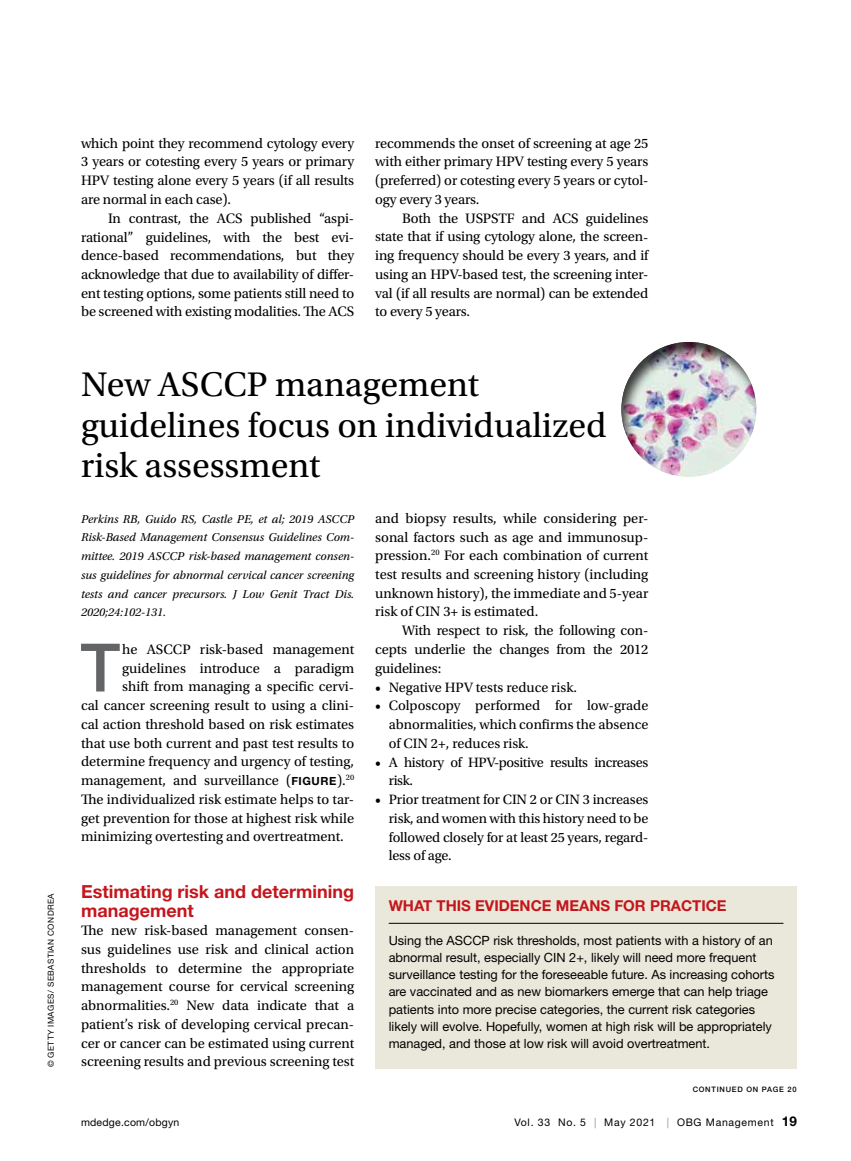
<style>
.page{position:relative;width:851px;height:1161px;background:#fff}
.page>*{position:absolute;margin:0;border:0;box-sizing:border-box;transform-origin:0 0}
.t1{font:500 66.9px "Helvetica Neue LT Std";color:#636466}
.t2{font:36px/40.5px "Utopia Std";color:#000}
.t3{font:700 18px/18.8px "Helvetica Neue LT Std";color:#c4161c}
.t4{font:700 15px "Helvetica Neue LT Std";color:#c4161c}
.t5{font:14.4px/18.8px "Utopia Std";color:#000;text-align:justify}
.t6{font:14.25px/18.8px "Utopia Std";letter-spacing:-.01em;color:#000;text-align:justify}
.t7{font:12.75px/17.2px "Helvetica Neue LT Std";color:#000}
.t8{font:italic 12px/18.8px "Utopia Std";color:#000;text-align:justify}
.t9{font:10.5px "Helvetica Neue LT Std";letter-spacing:.065em;color:#000}
.t10{font:10.5px "Helvetica Neue LT Std";letter-spacing:.02em;color:#000}
.t11{font:8.25px "Helvetica Neue LT Std";letter-spacing:.05em;color:#000}
.t12{font:500 7.5px "Helvetica Neue LT Std";letter-spacing:.1em;color:#000}
.s1{font-family:"Helvetica Neue LT Std";font-weight:700;font-size:11.25px}
.s2{color:#939598}
.s3{font-weight:700;font-size:13.5px}
</style>
<div class="page">
<div style="left:620px;top:339px;width:138px;height:138px;background:#000;opacity:.75"></div>
<div style="left:375px;top:886px;width:421px;height:183px;background:#eae8da"></div>
<hr style="left:388px;top:923px;width:395px;height:1px;background:#000">
<p class="t11" style="left:46px;top:1067px;width:176px;rotate:-90deg">© GETTY IMAGES/ SEBASTIAN CONDREA</p>
<p class="t5" style="left:81px;top:134px;width:275px">which point they recommend cytology every 3 years or cotesting every 5 years or primary HPV testing alone every 5 years (if all results are normal in each case).</p>
<p class="t5" style="left:81px;top:209px;width:275px;text-indent:27px">In contrast, the ACS published “aspi&shy;rational” guidelines, with the best evi&shy;dence-based recommendations, but they acknowledge that due to availability of differ&shy;ent testing options, some patients still need to be screened with existing modalities. The ACS</p>
<p class="t5" style="left:375px;top:134px;width:275px">recommends the onset of screening at age 25 with either primary HPV testing every 5 years (preferred) or cotesting every 5 years or cytol&shy;ogy every 3 years.</p>
<p class="t5" style="left:375px;top:209px;width:275px;text-indent:27px">Both the USPSTF and ACS guidelines state that if using cytology alone, the screen&shy;ing frequency should be every 3 years, and if using an HPV-based test, the screening inter&shy;val (if all results are normal) can be extended to every 5 years.</p>
<h2 class="t2" style="left:81px;top:365px;width:527px">New ASCCP management guidelines focus on individualized risk assessment</h2>
<p class="t8" style="left:81px;top:510px;width:275px">Perkins RB, Guido RS, Castle PE, et al; 2019 ASCCP Risk-Based Management Consensus Guidelines Com&shy;mittee. 2019 ASCCP risk-based management consen&shy;sus guidelines for abnormal cervical cancer screening tests and cancer precursors. J Low Genit Tract Dis.<br>2020;24:102-131.</p>
<h1 class="t1" style="left:80px;top:628px;width:41px">T</h1>
<p class="t5" style="left:122px;top:640px;width:233px">he ASCCP risk-based management</p>
<p class="t5" style="left:375px;top:509px;width:275px">and biopsy results, while considering per&shy;sonal factors such as age and immunosup&shy;pression.<sup>20</sup> For each combination of current test results and screening history (including unknown history), the immediate and 5-year risk of CIN 3+ is estimated.</p>
<p class="t5" style="left:375px;top:621px;width:275px;text-indent:27px">With respect to risk, the following con&shy;cepts underlie the changes from the 2012 guidelines:</p>
<p class="t6" style="left:375px;top:678px;width:203px">• Negative HPV tests reduce risk.</p>
<p class="t6" style="left:388px;top:697px;width:261px;text-indent:-13px">• Colposcopy performed for low-grade abnormalities, which confirms the absence of CIN 2+, reduces risk.</p>
<p class="t6" style="left:388px;top:753px;width:261px;text-indent:-13px">• A history of HPV-positive results increases risk.</p>
<p class="t6" style="left:388px;top:790px;width:261px;text-indent:-13px">• Prior treatment for CIN 2 or CIN 3 increases risk, and women with this history need to be followed closely for at least 25 years, regard&shy;less of age.</p>
<p class="t5" style="left:122px;top:659px;width:233px">guidelines introduce a paradigm</p>
<p class="t5" style="left:122px;top:678px;width:233px">shift from managing a specific cervi-</p>
<p class="t5" style="left:81px;top:696px;width:274px">cal cancer screening result to using a clini-</p>
<p class="t5" style="left:81px;top:715px;width:275px">cal action threshold based on risk estimates</p>
<p class="t5" style="left:81px;top:734px;width:274px">that use both current and past test results to</p>
<p class="t5" style="left:81px;top:753px;width:275px">determine frequency and urgency of testing,</p>
<p class="t5" style="left:81px;top:771px;width:274px">management, and surveillance (<span class="s1">FIGURE</span>).<sup>20</sup></p>
<p class="t5" style="left:81px;top:790px;width:274px">The individualized risk estimate helps to tar-</p>
<p class="t5" style="left:81px;top:809px;width:274px">get prevention for those at highest risk while</p>
<p class="t5" style="left:81px;top:828px;width:264px">minimizing overtesting and overtreatment.</p>
<p class="t3" style="left:81px;top:882px;width:274px">Estimating risk and determining management</p>
<p class="t5" style="left:81px;top:921px;width:275px">The new risk-based management consen&shy;sus guidelines use risk and clinical action thresholds to determine the appropriate management course for cervical screening abnormalities.<sup>20</sup> New data indicate that a patient’s risk of developing cervical precan&shy;cer or cancer can be estimated using current screening results and previous screening test</p>
<p class="t4" style="left:388px;top:896px;width:339px">WHAT THIS EVIDENCE MEANS FOR PRACTICE</p>
<p class="t7" style="left:388px;top:931px;width:387px">Using the ASCCP risk thresholds, most patients with a history of an abnormal result, especially CIN 2+, likely will need more frequent surveillance testing for the foreseeable future. As increasing cohorts are vaccinated and as new biomarkers emerge that can help triage patients into more precise categories, the current risk categories likely will evolve. Hopefully, women at high risk will be appropriately managed, and those at low risk will avoid overtreatment.</p>
<p class="t12" style="left:692px;top:1085px;width:105px">CONTINUED ON PAGE 20</p>
<p class="t10" style="left:81px;top:1116px;width:100px">mdedge.com/obgyn</p>
<p class="t9" style="left:514px;top:1116px;width:284px">Vol. 33 No. 5 <span class="s2">|</span> May 2021 <span class="s2">|</span> OBG Management <span class="s3">19</span></p>
</div>
